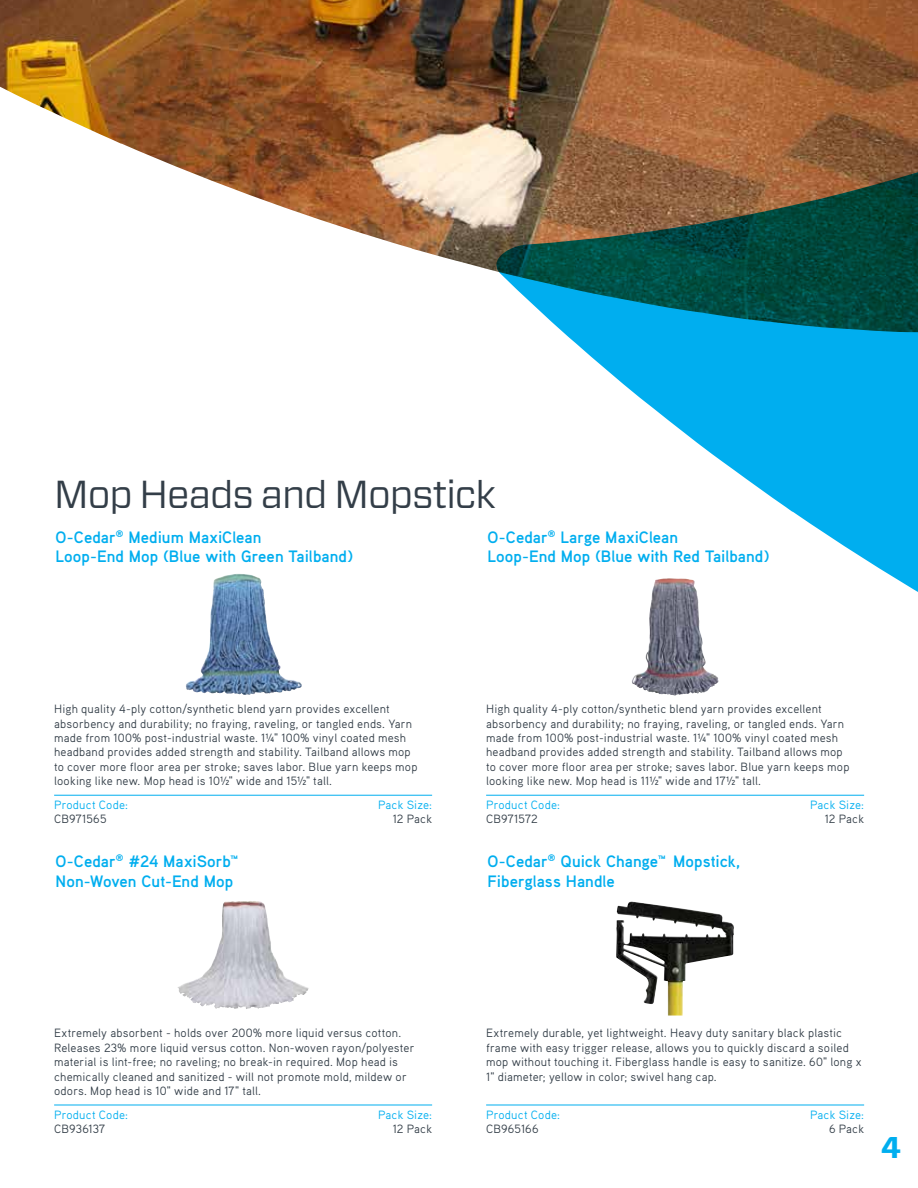
<style>
.page{position:relative;width:918px;height:1188px;background:#fff}
.page>*{position:absolute;margin:0;border:0;box-sizing:border-box;transform-origin:0 0}
.t1{font:39px "Forza";letter-spacing:-.025em;color:#333e48}
.t2{font:700 30px "Forza";color:#00aeef}
.t3{font:700 16.5px/19.8px "Aaux Pro OT";color:#00aeef}
.t4{font:12px/14.4px "Aaux Pro OT";letter-spacing:.01em;color:#333e48}
.t5{font:12px "Aaux Pro OT";letter-spacing:.015em;color:#00aeef}
</style>
<div class="page">
<img style="left:0;top:0;width:918px;height:272px">
<svg style="left:496px;top:168px;width:422px;height:432px"></svg>
<hr style="left:486px;top:795px;width:378px;height:1px;background:#00aeef">
<img style="left:632px;top:578px;width:37px;height:115px">
<hr style="left:54px;top:1105px;width:378px;height:1px;background:#00aeef">
<img style="left:177px;top:901px;width:73px;height:106px">
<img style="left:186px;top:574px;width:81px;height:121px">
<hr style="left:54px;top:795px;width:378px;height:1px;background:#00aeef">
<hr style="left:486px;top:1105px;width:378px;height:1px;background:#00aeef">
<img style="left:616px;top:902px;width:118px;height:114px">
<h1 class="t1" style="left:54px;top:468px;width:443px">Mop Heads and Mopstick</h1>
<h3 class="t3" style="left:56px;top:526px;width:299px">O-Cedar<sup>®</sup> Medium MaxiClean<br>Loop-End Mop (Blue with Green Tailband)</h3>
<h3 class="t3" style="left:488px;top:526px;width:283px">O-Cedar<sup>®</sup> Large MaxiClean<br>Loop-End Mop (Blue with Red Tailband)</h3>
<p class="t4" style="left:54px;top:701px;width:365px">High quality 4-ply cotton/synthetic blend yarn provides excellent absorbency and durability; no fraying, raveling, or tangled ends. Yarn made from 100% post-industrial waste. 1¼" 100% vinyl coated mesh headband provides added strength and stability. Tailband allows mop to cover more floor area per stroke; saves labor. Blue yarn keeps mop looking like new. Mop head is 10½" wide and 15½" tall.</p>
<p class="t5" style="left:54px;top:797px;width:75px">Product Code:</p>
<p class="t4" style="left:54px;top:811px;width:54px">CB971565</p>
<p class="t5" style="left:378px;top:797px;width:55px">Pack Size:</p>
<p class="t4" style="left:393px;top:811px;width:41px">12 Pack</p>
<p class="t4" style="left:486px;top:701px;width:365px">High quality 4-ply cotton/synthetic blend yarn provides excellent absorbency and durability; no fraying, raveling, or tangled ends. Yarn made from 100% post-industrial waste. 1¼" 100% vinyl coated mesh headband provides added strength and stability. Tailband allows mop to cover more floor area per stroke; saves labor. Blue yarn keeps mop looking like new. Mop head is 11½" wide and 17½" tall.</p>
<p class="t5" style="left:486px;top:797px;width:75px">Product Code:</p>
<p class="t4" style="left:486px;top:811px;width:53px">CB971572</p>
<p class="t5" style="left:810px;top:797px;width:55px">Pack Size:</p>
<p class="t4" style="left:825px;top:811px;width:41px">12 Pack</p>
<h3 class="t3" style="left:56px;top:851px;width:187px">O-Cedar<sup>®</sup> #24 MaxiSorb™<br>Non-Woven Cut-End Mop</h3>
<h3 class="t3" style="left:488px;top:851px;width:254px">O-Cedar<sup>®</sup> Quick Change™ Mopstick,<br>Fiberglass Handle</h3>
<p class="t4" style="left:54px;top:1026px;width:362px">Extremely absorbent - holds over 200% more liquid versus cotton.<br>Releases 23% more liquid versus cotton. Non-woven rayon/polyester material is lint-free; no raveling; no break-in required. Mop head is chemically cleaned and sanitized - will not promote mold, mildew or odors. Mop head is 10" wide and 17" tall.</p>
<p class="t5" style="left:54px;top:1107px;width:75px">Product Code:</p>
<p class="t4" style="left:54px;top:1121px;width:53px">CB936137</p>
<p class="t5" style="left:378px;top:1107px;width:55px">Pack Size:</p>
<p class="t4" style="left:393px;top:1121px;width:41px">12 Pack</p>
<p class="t4" style="left:486px;top:1026px;width:377px">Extremely durable, yet lightweight. Heavy duty sanitary black plastic frame with easy trigger release, allows you to quickly discard a soiled mop without touching it. Fiberglass handle is easy to sanitize. 60" long x 1" diameter; yellow in color; swivel hang cap.</p>
<p class="t5" style="left:486px;top:1107px;width:75px">Product Code:</p>
<p class="t4" style="left:486px;top:1121px;width:54px">CB965166</p>
<p class="t5" style="left:810px;top:1107px;width:55px">Pack Size:</p>
<p class="t4" style="left:829px;top:1121px;width:37px">6 Pack</p>
<h2 class="t2" style="left:881px;top:1127px;width:22px">4</h2>
</div>
